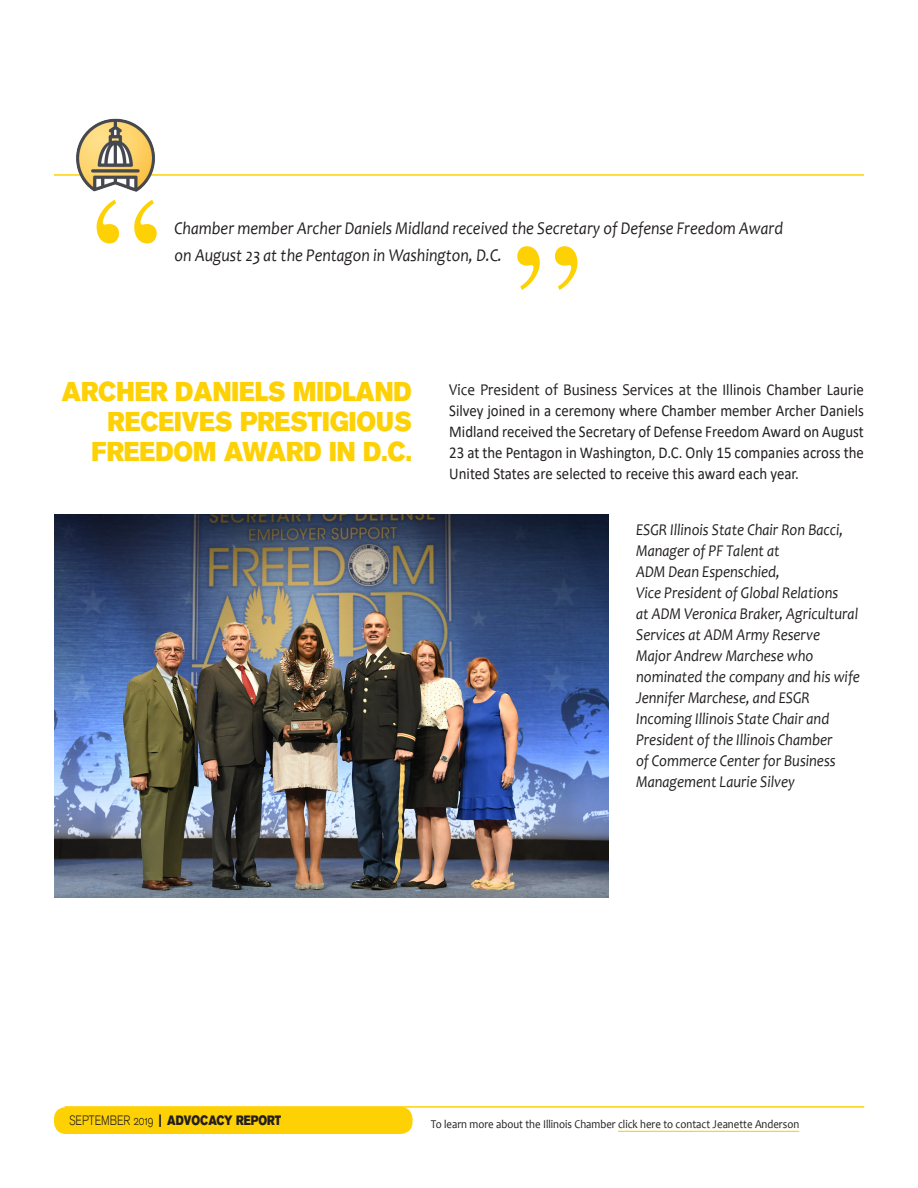
<style>
.page{position:relative;width:918px;height:1188px;background:#fff}
.page>*{position:absolute;margin:0;border:0;box-sizing:border-box;transform-origin:0 0}
.Advocacy-text{font:27px/30px "Akzidenz Grotesk BQ Super";color:#fed105;text-align:right;scale:.9 1}
.Advocacy-text-2{font:italic 18px/27px "Candara";color:#231f20;scale:.9 1}
.t1{font:italic 16.5px/21px "Candara";color:#231f20;scale:.9 1}
.Advocacy-text-3{font:16.5px/21px "Calibri";color:#231f20;text-align:justify;scale:.9 1}
.t2{font:13.5px "Akzidenz Grotesk BQ Super";color:#231f20;scale:.8 1}
.Advocacy-text-4{font:12px "Candara";color:#231f20;scale:.9 1}
.s1{font-family:"Candara"}
.s2{font-family:"Akzidenz Grotesk BQ Light Os F"}
</style>
<div class="page">
<hr style="left:54px;top:174px;width:810px;height:2px;background:#fed105">
<img style="left:72px;top:118px;width:86px;height:74px">
<svg style="left:97px;top:200px;width:60px;height:43px"></svg>
<svg style="left:517px;top:246px;width:60px;height:44px"></svg>
<div style="left:54px;top:1107px;width:359px;height:27px;background:#fed105;border-radius:12px"></div>
<hr style="left:618px;top:1131px;width:181px;height:1px;background:#fed105">
<hr style="left:65px;top:1106px;width:799px;height:2px;background:#fed105">
<img style="left:54px;top:514px;width:554px;height:384px">
<p class="Advocacy-text-2" style="left:175px;top:214px;width:678px">Chamber member Archer Daniels Midland received the Secretary of Defense Freedom Award on August 23 at the Pentagon in Washington, D.C.</p>
<p class="Advocacy-text" style="left:62px;top:377px;width:390px">ARCHER DANIELS MIDLAND<br>RECEIVES PRESTIGIOUS<br>FREEDOM AWARD IN D.C.</p>
<p class="Advocacy-text-3" style="left:449px;top:378px;width:462px"><span class="s1">Vice President of Business Services at the</span> Illinois Chamber Laurie Silvey joined in a ceremony where Chamber member Archer Daniels Midland received the Secretary of Defense Freedom Award on August 23 at the Pentagon in Washington, D.C. Only 15 companies across the United States are selected to receive this award each year.</p>
<p class="t1" style="left:636px;top:519px;width:232px">ESGR Illinois State Chair Ron Bacci,<br>Manager of PF Talent at</p>
<p class="t1" style="left:636px;top:561px;width:161px">ADM Dean Espenschied,</p>
<p class="t1" style="left:636px;top:582px;width:226px">Vice President of Global Relations</p>
<p class="t1" style="left:636px;top:603px;width:248px">at ADM Veronica Braker, Agricultural<br>Services at ADM Army Reserve</p>
<p class="t1" style="left:636px;top:645px;width:250px">Major Andrew Marchese who nominated the company and his wife<br>Jennifer Marchese, and ESGR<br>Incoming Illinois State Chair and<br>President of the Illinois Chamber<br>of Commerce Center for Business<br>Management Laurie Silvey</p>
<p class="t2" style="left:69px;top:1113px;width:267px"><span class="s2">SEPTEMBER 2019</span> | ADVOCACY REPORT</p>
<p class="Advocacy-text-4" style="left:431px;top:1117px;width:411px">To learn more about the Illinois Chamber click here to contact Jeanette Anderson</p>
</div>
